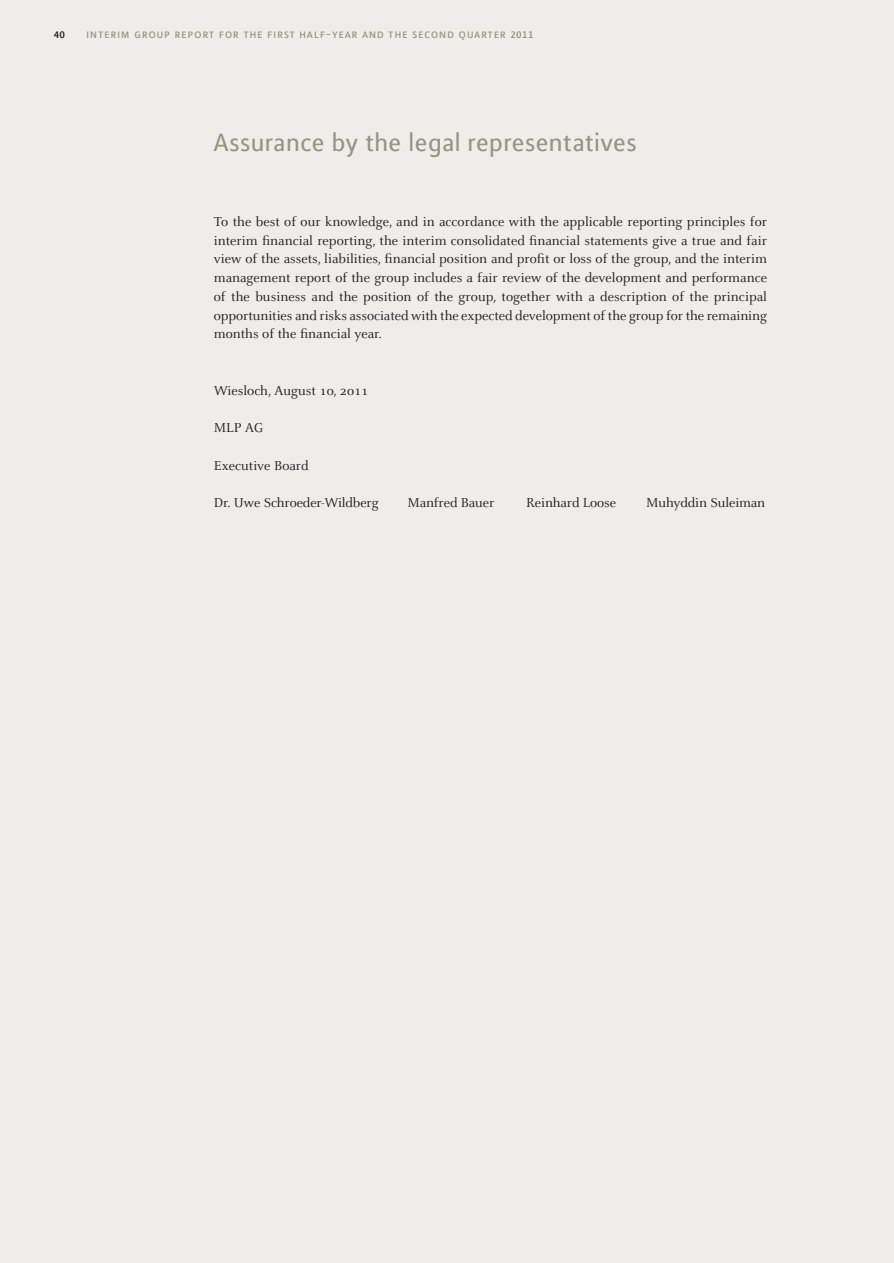
<style>
.page{position:relative;width:894px;height:1263px;background:#fff}
.page>*{position:absolute;margin:0;border:0;box-sizing:border-box;transform-origin:0 0}
.t1{font:27.75px "MLPOT";letter-spacing:-.01em;color:#979482}
.t2{font:14.25px/18.8px "Celeste";letter-spacing:-.005em;color:#231f20;text-align:justify}
.t3{font:13.5px "MLPOT Caps";letter-spacing:.04em;color:#979482}
.t4{font:700 10.5px "MLPOT";color:#231f20}
.s1{font-family:"MLPOT";font-weight:700;font-size:10.5px}
</style>
<div class="page">
<div style="left:0;top:0;width:893px;height:1263px;background:#eeedea"></div>
<p class="t4" style="left:54px;top:31px;width:12px">40</p>
<p class="t3" style="left:86px;top:26px;width:449px">interim group report for the first half-year and the second quarter <span class="s1">2011</span></p>
<h1 class="t1" style="left:214px;top:131px;width:424px">Assurance by the legal representatives</h1>
<p class="t2" style="left:214px;top:213px;width:554px">To the best of our knowledge, and in accordance with the applicable reporting principles for interim financial reporting, the interim consolidated financial statements give a true and fair view of the assets, liabilities, financial position and profit or loss of the group, and the interim management report of the group includes a fair review of the development and performance of the business and the position of the group, together with a description of the principal opportunities and risks associated with the expected development of the group for the remaining months of the financial year.</p>
<p class="t2" style="left:214px;top:382px;width:156px">Wiesloch, August 1o, 2o11</p>
<p class="t2" style="left:214px;top:419px;width:51px">MLP AG</p>
<p class="t2" style="left:214px;top:457px;width:96px">Executive Board</p>
<p class="t2" style="left:214px;top:494px;width:166px">Dr. Uwe Schroeder-Wildberg</p>
<p class="t2" style="left:407px;top:494px;width:88px">Manfred Bauer</p>
<p class="t2" style="left:526px;top:494px;width:91px">Reinhard Loose</p>
<p class="t2" style="left:646px;top:494px;width:120px">Muhyddin Suleiman</p>
</div>
